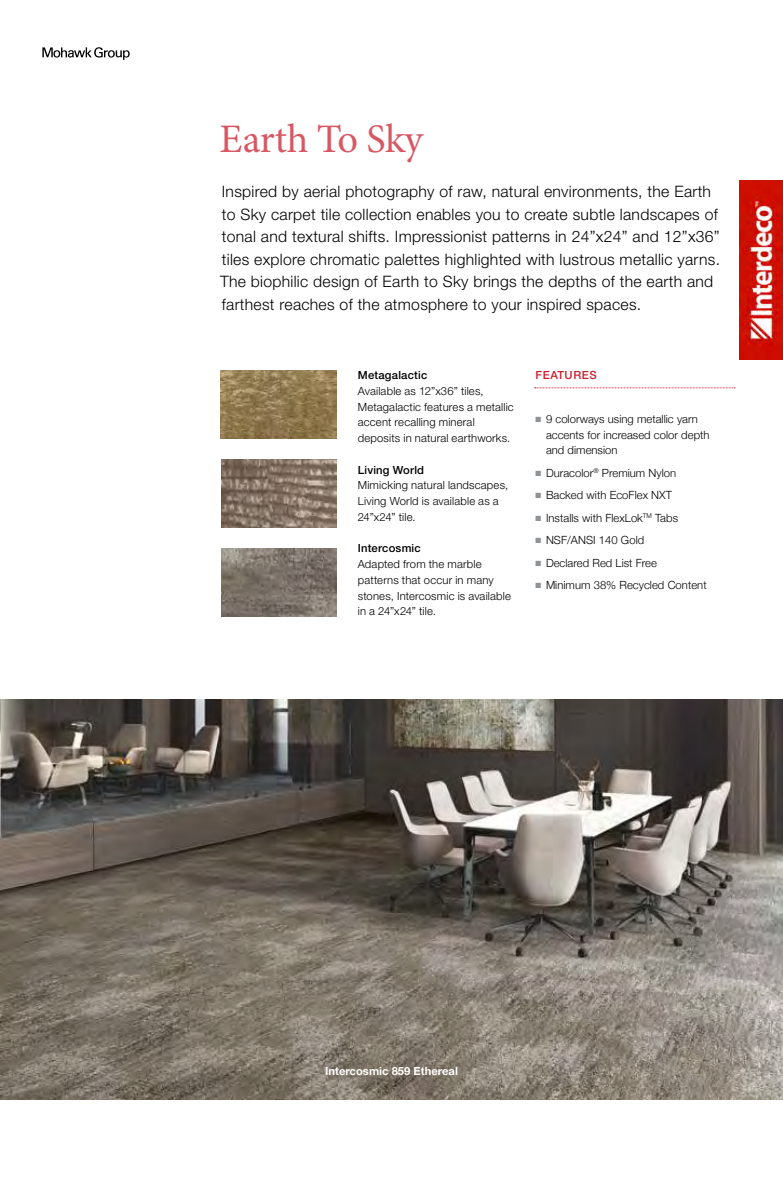
<style>
.page{position:relative;width:783px;height:1188px;background:#fff}
.page>*{position:absolute;margin:0;border:0;box-sizing:border-box;transform-origin:0 0}
.t1{font:40.5px "Minion Pro";letter-spacing:-.015em;color:#d75763}
.t2{font:300 15.75px/22.5px "Helvetica Neue LT Std";letter-spacing:.02em;color:#000}
.t3{font:300 11.25px/15.8px "Helvetica Neue LT Std";letter-spacing:.015em;color:#000}
.t4{font:300 11.25px/15.8px "Helvetica Neue";letter-spacing:.005em;color:#000}
.t5{font:500 11.25px "Helvetica Neue LT Std";letter-spacing:.02em;color:#000}
.t6{font:700 11.25px "Helvetica Neue LT Std";color:#fff}
.t7{font:500 11.25px "Helvetica Neue LT Std";letter-spacing:.05em;color:#ca2030}
.s1{color:#909396}
</style>
<div class="page">
<img style="left:0;top:700px;width:783px;height:399px">
<svg style="left:42px;top:47px;width:88px;height:13px"></svg>
<img style="left:220px;top:371px;width:116px;height:68px">
<img style="left:221px;top:460px;width:116px;height:67px">
<img style="left:221px;top:549px;width:116px;height:67px">
<svg style="left:535px;top:388px;width:200px;height:1px"></svg>
<img style="left:740px;top:180px;width:43px;height:180px">
<h1 class="t1" style="left:220px;top:112px;width:205px">Earth To Sky</h1>
<p class="t2" style="left:220px;top:180px;width:502px">Inspired by aerial photography of raw, natural environments, the Earth to Sky carpet tile collection enables you to create subtle landscapes of tonal and textural shifts. Impressionist patterns in 24”x24” and 12”x36” tiles explore chromatic palettes highlighted with lustrous metallic yarns.<br>The biophilic design of Earth to Sky brings the depths of the earth and farthest reaches of the atmosphere to your inspired spaces.</p>
<p class="t5" style="left:358px;top:368px;width:71px">Metagalactic</p>
<p class="t3" style="left:358px;top:383px;width:158px">Available as 12”x36” tiles,<br>Metagalactic features a metallic accent recalling mineral deposits in natural earthworks.</p>
<p class="t5" style="left:358px;top:463px;width:68px">Living World</p>
<p class="t3" style="left:358px;top:477px;width:152px">Mimicking natural landscapes,<br>Living World is available as a<br>24”x24” tile.</p>
<p class="t5" style="left:358px;top:542px;width:64px">Intercosmic</p>
<p class="t3" style="left:358px;top:556px;width:155px">Adapted from the marble patterns that occur in many stones, Intercosmic is available in a 24”x24” tile.</p>
<p class="t7" style="left:536px;top:368px;width:63px">FEATURES</p>
<p class="t4" style="left:546px;top:410px;width:165px;text-indent:-10px"><span class="s1">■</span> 9 colorways using metallic yarn accents for increased color depth and dimension</p>
<p class="t4" style="left:536px;top:464px;width:142px"><span class="s1">■</span> Duracolor<sup>®</sup> Premium Nylon</p>
<p class="t4" style="left:536px;top:487px;width:138px"><span class="s1">■</span> Backed with EcoFlex NXT</p>
<p class="t4" style="left:536px;top:509px;width:144px"><span class="s1">■</span> Installs with FlexLok<sup>TM</sup> Tabs</p>
<p class="t4" style="left:536px;top:532px;width:110px"><span class="s1">■</span> NSF/ANSI 140 Gold</p>
<p class="t4" style="left:536px;top:554px;width:123px"><span class="s1">■</span> Declared Red List Free</p>
<p class="t4" style="left:536px;top:577px;width:173px"><span class="s1">■</span> Minimum 38% Recycled Content</p>
<p class="t6" style="left:325px;top:1064px;width:134px">Intercosmic 859 Ethereal</p>
</div>
